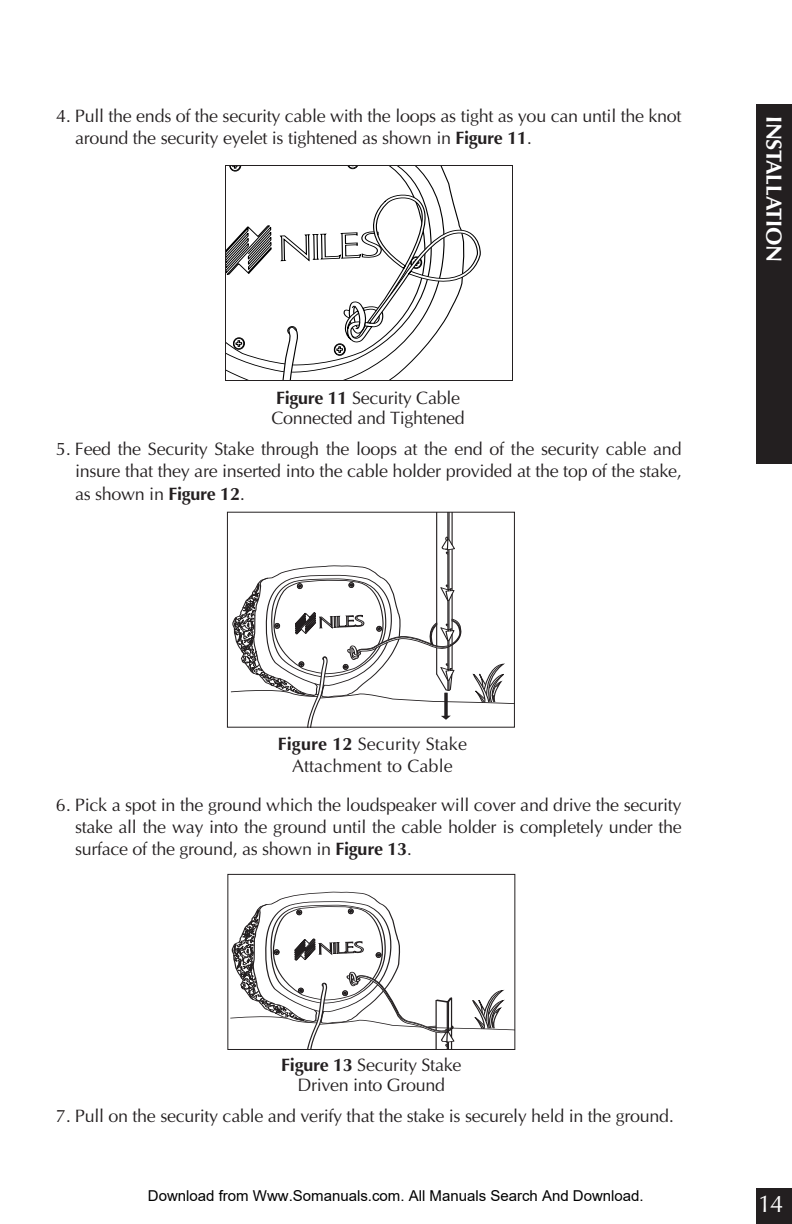
<style>
.page{position:relative;width:792px;height:1224px;background:#fff}
.page>*{position:absolute;margin:0;border:0;box-sizing:border-box;transform-origin:0 0}
.t1{font:24px "Optima";color:#fff}
.t2{font:700 22px "Optima";letter-spacing:-.015em;color:#fff}
.t3{font:18px/22.2px "Optima";letter-spacing:-.015em;color:#231f20}
.t4{font:18px/21.8px "Optima";letter-spacing:.005em;color:#231f20;text-align:center}
.t5{font:15px "Arial";color:#000}
.s1{font-weight:700}
</style>
<div class="page">
<div style="left:756px;top:104px;width:36px;height:360px;background:#231f20"></div>
<div style="left:756px;top:1188px;width:36px;height:36px;background:#231f20"></div>
<svg style="left:231px;top:514px;width:282px;height:212px"></svg>
<div style="left:227px;top:512px;width:288px;height:216px;border:1px solid #231f20"></div>
<svg style="left:227px;top:167px;width:254px;height:212px"></svg>
<div style="left:225px;top:165px;width:288px;height:216px;border:1px solid #231f20"></div>
<svg style="left:230px;top:892px;width:283px;height:156px"></svg>
<div style="left:227px;top:874px;width:288px;height:176px;border:1px solid #231f20"></div>
<p class="t3" style="left:75px;top:104px;width:608px;text-indent:-19px">4. Pull the ends of the security cable with the loops as tight as you can until the knot around the security eyelet is tightened as shown in <span class="s1">Figure 11</span>.</p>
<p class="t3" style="left:271px;top:387px;width:195px;line-height:20.2px"><span class="s1">Figure 11</span> Security Cable<br>Connected and Tightened</p>
<p class="t3" style="left:75px;top:438px;width:608px;text-align:justify;text-indent:-19px">5. Feed the Security Stake through the loops at the end of the security cable and insure that they are inserted into the cable holder provided at the top of the stake, as shown in <span class="s1">Figure 12</span>.</p>
<p class="t2" style="left:787px;top:116px;width:148px;rotate:90deg">INSTALLATION</p>
<p class="t4" style="left:278px;top:733px;width:191px"><span class="s1">Figure 12</span> Security Stake<br>Attachment to Cable</p>
<p class="t3" style="left:75px;top:793px;width:608px;text-align:justify;text-indent:-19px">6. Pick a spot in the ground which the loudspeaker will cover and drive the security stake all the way into the ground until the cable holder is completely under the surface of the ground, as shown in <span class="s1">Figure 13</span>.</p>
<p class="t3" style="left:281px;top:1055px;width:182px;line-height:20.2px;text-align:center"><span class="s1">Figure 13</span> Security Stake<br>Driven into Ground</p>
<p class="t3" style="left:56px;top:1105px;width:619px">7. Pull on the security cable and verify that the stake is securely held in the ground.</p>
<p class="t5" style="left:148px;top:1187px;width:497px">Download from Www.Somanuals.com. All Manuals Search And Download.</p>
<h1 class="t1" style="left:758px;top:1190px;width:27px">14</h1>
</div>
